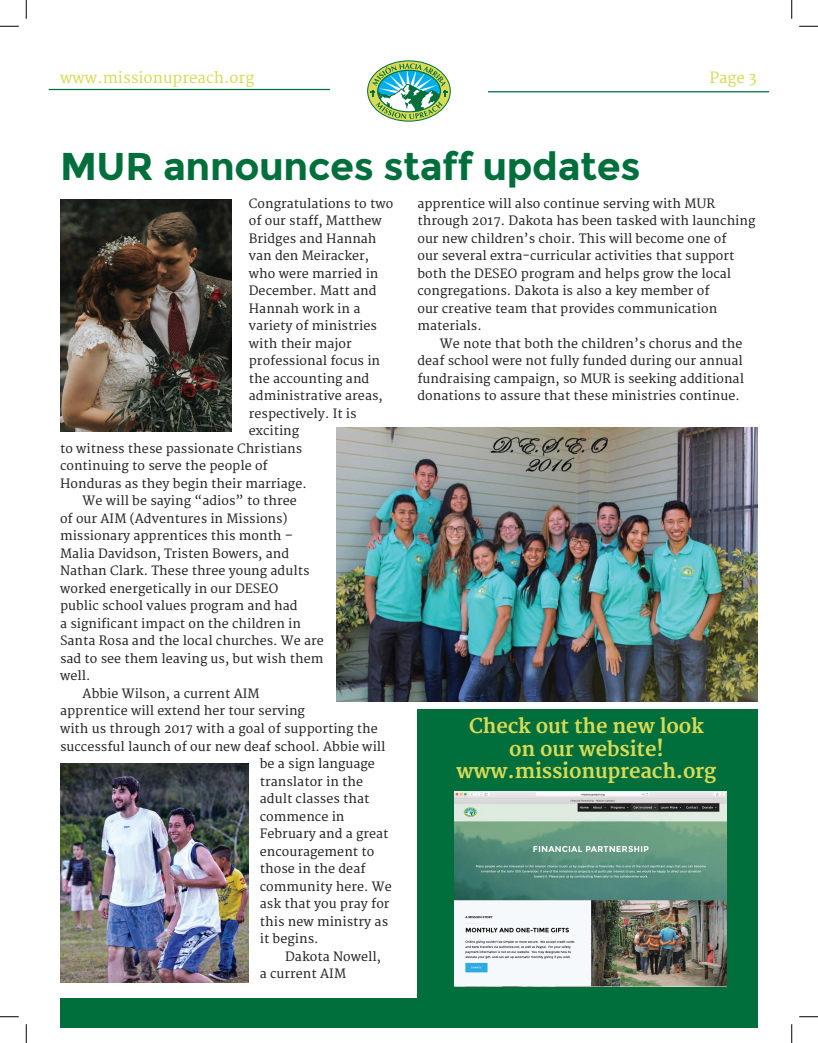
<style>
.page{position:relative;width:818px;height:1043px;background:#fff}
.page>*{position:absolute;margin:0;border:0;box-sizing:border-box;transform-origin:0 0}
.t1{font:700 38.75px "Montserrat";letter-spacing:-.01em;color:#006f3c}
.t2{font:700 20px/22.5px "Merriweather";letter-spacing:-.01em;color:#d9da55;text-align:center}
.t3{font:15px "Merriweather";letter-spacing:.005em;color:#d9da55}
.t4{font:12.5px/17.5px "Merriweather";letter-spacing:.005em;color:#231f20}
</style>
<div class="page">
<div style="left:417px;top:709px;width:341px;height:296px;background:#006f3c"></div>
<svg style="left:367px;top:61px;width:83px;height:60px"></svg>
<div style="left:367px;top:60px;width:84px;height:62px;border:1px solid #006f3c;border-radius:50%"></div>
<svg style="left:371px;top:63px;width:76px;height:56px"></svg>
<hr style="left:49px;top:89px;width:281px;height:1px;background:#006f3c">
<hr style="left:488px;top:91px;width:281px;height:1px;background:#006f3c">
<div style="left:60px;top:998px;width:698px;height:30px;background:#006f3c"></div>
<img style="left:60px;top:199px;width:172px;height:232px">
<img style="left:336px;top:427px;width:422px;height:274px">
<img style="left:454px;top:791px;width:272px;height:195px">
<img style="left:60px;top:763px;width:188px;height:219px">
<svg style="left:0;top:25px;width:19px;height:2px"></svg>
<svg style="left:799px;top:25px;width:19px;height:2px"></svg>
<svg style="left:0;top:1016px;width:19px;height:1px"></svg>
<svg style="left:799px;top:1016px;width:19px;height:1px"></svg>
<svg style="left:25px;top:0;width:2px;height:19px"></svg>
<svg style="left:25px;top:1024px;width:2px;height:18px"></svg>
<svg style="left:791px;top:0;width:1px;height:19px"></svg>
<svg style="left:791px;top:1024px;width:1px;height:18px"></svg>
<p class="t3" style="left:60px;top:69px;width:196px">www.missionupreach.org</p>
<p class="t3" style="left:709px;top:69px;width:49px">Page 3</p>
<h1 class="t1" style="left:60px;top:143px;width:582px">MUR announces staff updates</h1>
<p class="t4" style="left:249px;top:195px;width:146px">Congratulations to two</p>
<p class="t4" style="left:249px;top:212px;width:134px">of our staff, Matthew</p>
<p class="t4" style="left:249px;top:230px;width:129px">Bridges and Hannah</p>
<p class="t4" style="left:249px;top:247px;width:122px">van den Meiracker,</p>
<p class="t4" style="left:249px;top:265px;width:131px">who were married in</p>
<p class="t4" style="left:249px;top:282px;width:129px">December. Matt and</p>
<p class="t4" style="left:249px;top:300px;width:113px">Hannah work in a</p>
<p class="t4" style="left:249px;top:317px;width:129px">variety of ministries</p>
<p class="t4" style="left:249px;top:335px;width:104px">with their major</p>
<p class="t4" style="left:249px;top:352px;width:133px">professional focus in</p>
<p class="t4" style="left:249px;top:370px;width:122px">the accounting and</p>
<p class="t4" style="left:249px;top:387px;width:135px">administrative areas,</p>
<p class="t4" style="left:249px;top:405px;width:109px">respectively. It is</p>
<p class="t4" style="left:249px;top:422px;width:52px">exciting</p>
<p class="t4" style="left:60px;top:440px;width:244px">to witness these passionate Christians</p>
<p class="t4" style="left:60px;top:457px;width:209px">continuing to serve the people of</p>
<p class="t4" style="left:60px;top:475px;width:248px">Honduras as they begin their marriage.</p>
<p class="t4" style="left:83px;top:492px;width:216px">We will be saying “adios” to three</p>
<p class="t4" style="left:60px;top:510px;width:229px">of our AIM (Adventures in Missions)</p>
<p class="t4" style="left:60px;top:527px;width:235px">missionary apprentices this month –</p>
<p class="t4" style="left:60px;top:545px;width:230px">Malia Davidson, Tristen Bowers, and</p>
<p class="t4" style="left:60px;top:562px;width:251px">Nathan Clark. These three young adults</p>
<p class="t4" style="left:60px;top:580px;width:219px">worked energetically in our DESEO</p>
<p class="t4" style="left:60px;top:597px;width:239px">public school values program and had</p>
<p class="t4" style="left:60px;top:615px;width:242px">a significant impact on the children in</p>
<p class="t4" style="left:60px;top:632px;width:265px">Santa Rosa and the local churches. We are</p>
<p class="t4" style="left:60px;top:650px;width:265px">sad to see them leaving us, but wish them</p>
<p class="t4" style="left:60px;top:667px;width:32px">well.</p>
<p class="t4" style="left:83px;top:685px;width:178px">Abbie Wilson, a current AIM</p>
<p class="t4" style="left:60px;top:702px;width:246px">apprentice will extend her tour serving</p>
<p class="t4" style="left:60px;top:720px;width:319px">with us through 2017 with a goal of supporting the</p>
<p class="t4" style="left:60px;top:737px;width:327px">successful launch of our new deaf school. Abbie will</p>
<p class="t4" style="left:260px;top:755px;width:117px">be a sign language</p>
<p class="t4" style="left:260px;top:772px;width:105px">translator in the</p>
<p class="t4" style="left:260px;top:790px;width:111px">adult classes that</p>
<p class="t4" style="left:260px;top:807px;width:86px">commence in</p>
<p class="t4" style="left:260px;top:825px;width:130px">February and a great</p>
<p class="t4" style="left:260px;top:842px;width:116px">encouragement to</p>
<p class="t4" style="left:260px;top:860px;width:107px">those in the deaf</p>
<p class="t4" style="left:260px;top:877px;width:133px">community here. We</p>
<p class="t4" style="left:260px;top:895px;width:131px">ask that you pray for</p>
<p class="t4" style="left:260px;top:912px;width:130px">this new ministry as</p>
<p class="t4" style="left:260px;top:930px;width:60px">it begins.</p>
<p class="t4" style="left:285px;top:947px;width:97px">Dakota Nowell,</p>
<p class="t4" style="left:260px;top:965px;width:88px">a current AIM</p>
<p class="t4" style="left:417px;top:195px;width:339px">apprentice will also continue serving with MUR through 2017. Dakota has been tasked with launching our new children’s choir. This will become one of<br>our several extra-curricular activities that support both the DESEO program and helps grow the local congregations. Dakota is also a key member of<br>our creative team that provides communication materials.</p>
<p class="t4" style="left:417px;top:335px;width:328px;text-indent:22px">We note that both the children’s chorus and the deaf school were not fully funded during our annual fundraising campaign, so MUR is seeking additional donations to assure that these ministries continue.</p>
<h2 class="t2" style="left:456px;top:716px;width:261px">Check out the new look on our website! www.missionupreach.org</h2>
</div>
